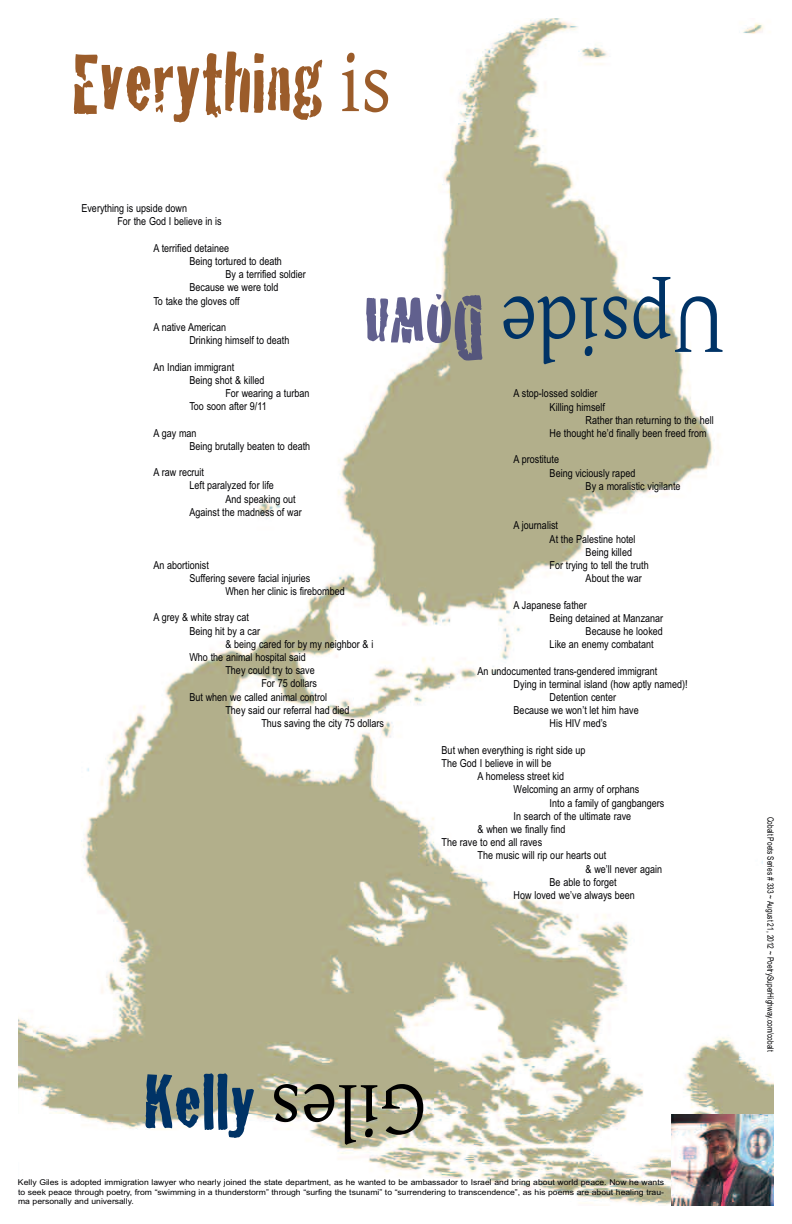
<style>
.page{position:relative;width:792px;height:1224px;background:#fff}
.page>*{position:absolute;margin:0;border:0;box-sizing:border-box;transform-origin:0 0}
.t1{font:88.2px "Cracked";color:#9b5c2a;scale:.9 1}
.t2{font:88.2px "Gentium";color:#036;scale:.9 1}
.t3{font:78.8px "Cracked";color:#036}
.t4{font:78.8px "Gentium";color:#000}
.t5{font:11px/13.2px "Arial Narrow";color:#000003}
.t6{font:8.8px "Arial Narrow";color:#000003;scale:.91 1}
.t7{font:8px/9.5px "Arial";color:#000003;text-align:justify;scale:1.08 1}
.s1{font-family:"Gentium"}
</style>
<div class="page">
<img style="left:18px;top:18px;width:756px;height:1188px">
<img style="left:391px;top:294px;width:91px;height:67px">
<h1 class="t1" style="left:72px;top:13px;width:357px">Everything <span class="s1">is</span></h1>
<p class="t5" style="left:117px;top:202px;width:106px;text-indent:-36px">Everything is upside down<br>For the God I believe in is</p>
<p class="t5" style="left:153px;top:241px;width:77px">A terrified detainee</p>
<p class="t5" style="left:189px;top:255px;width:94px">Being tortured to death</p>
<p class="t5" style="left:225px;top:268px;width:82px">By a terrified soldier</p>
<p class="t5" style="left:189px;top:281px;width:90px">Because we were told</p>
<p class="t5" style="left:153px;top:294px;width:88px">To take the gloves off</p>
<p class="t5" style="left:189px;top:321px;width:102px;text-indent:-36px">A native American<br>Drinking himself to death</p>
<p class="t5" style="left:153px;top:360px;width:82px">An Indian immigrant</p>
<p class="t5" style="left:189px;top:373px;width:76px">Being shot &amp; killed</p>
<p class="t5" style="left:225px;top:387px;width:85px">For wearing a turban</p>
<p class="t5" style="left:189px;top:400px;width:79px">Too soon after 9/11</p>
<p class="t5" style="left:189px;top:426px;width:122px;text-indent:-36px">A gay man<br>Being brutally beaten to death</p>
<p class="t5" style="left:153px;top:466px;width:52px">A raw recruit</p>
<p class="t5" style="left:189px;top:479px;width:86px">Left paralyzed for life</p>
<p class="t5" style="left:225px;top:492px;width:72px">And speaking out</p>
<p class="t5" style="left:189px;top:505px;width:114px">Against the madness of war</p>
<p class="t5" style="left:153px;top:558px;width:57px">An abortionist</p>
<p class="t5" style="left:189px;top:571px;width:122px">Suffering severe facial injuries</p>
<p class="t5" style="left:225px;top:585px;width:121px">When her clinic is firebombed</p>
<p class="t5" style="left:153px;top:611px;width:97px">A grey &amp; white stray cat</p>
<p class="t5" style="left:189px;top:624px;width:72px">Being hit by a car</p>
<p class="t5" style="left:225px;top:637px;width:149px">&amp; being cared for by my neighbor &amp; i</p>
<p class="t5" style="left:189px;top:651px;width:118px">Who the animal hospital said</p>
<p class="t5" style="left:225px;top:664px;width:91px">They could try to save</p>
<p class="t5" style="left:261px;top:677px;width:57px">For 75 dollars</p>
<p class="t5" style="left:189px;top:690px;width:139px">But when we called animal control</p>
<p class="t5" style="left:225px;top:703px;width:126px">They said our referral had died</p>
<p class="t5" style="left:261px;top:717px;width:124px">Thus saving the city 75 dollars</p>
<h1 class="t2" style="left:724px;top:380px;width:250px;rotate:-180deg">edi spU</h1>
<p class="t5" style="left:514px;top:387px;width:85px">A stop-lossed soldier</p>
<p class="t5" style="left:550px;top:400px;width:57px">Killing himself</p>
<p class="t5" style="left:586px;top:413px;width:130px">Rather than returning to the hell</p>
<p class="t5" style="left:550px;top:427px;width:158px">He thought he’d finally been freed from</p>
<p class="t5" style="left:514px;top:453px;width:47px">A prostitute</p>
<p class="t5" style="left:550px;top:466px;width:87px">Being viciously raped</p>
<p class="t5" style="left:586px;top:479px;width:97px">By a moralistic vigilante</p>
<p class="t5" style="left:514px;top:519px;width:46px">A journalist</p>
<p class="t5" style="left:550px;top:532px;width:88px">At the Palestine hotel</p>
<p class="t5" style="left:586px;top:545px;width:48px">Being killed</p>
<p class="t5" style="left:550px;top:559px;width:101px">For trying to tell the truth</p>
<p class="t5" style="left:586px;top:572px;width:58px">About the war</p>
<p class="t5" style="left:514px;top:598px;width:75px">A Japanese father</p>
<p class="t5" style="left:550px;top:611px;width:115px">Being detained at Manzanar</p>
<p class="t5" style="left:586px;top:625px;width:79px">Because he looked</p>
<p class="t5" style="left:550px;top:638px;width:106px">Like an enemy combatant</p>
<p class="t5" style="left:478px;top:664px;width:181px">An undocumented trans-gendered immigrant</p>
<p class="t5" style="left:514px;top:677px;width:175px">Dying in terminal island (how aptly named)!</p>
<p class="t5" style="left:550px;top:691px;width:68px">Detention center</p>
<p class="t5" style="left:514px;top:704px;width:127px">Because we won’t let him have</p>
<p class="t5" style="left:550px;top:717px;width:59px">His HIV med’s</p>
<p class="t5" style="left:442px;top:743px;width:145px">But when everything is right side up</p>
<p class="t5" style="left:442px;top:757px;width:111px">The God I believe in will be</p>
<p class="t5" style="left:478px;top:770px;width:88px">A homeless street kid</p>
<p class="t5" style="left:514px;top:783px;width:127px">Welcoming an army of orphans</p>
<p class="t5" style="left:550px;top:796px;width:116px">Into a family of gangbangers</p>
<p class="t5" style="left:514px;top:809px;width:119px">In search of the ultimate rave</p>
<p class="t5" style="left:478px;top:823px;width:89px">&amp; when we finally find</p>
<p class="t5" style="left:442px;top:836px;width:102px">The rave to end all raves</p>
<p class="t5" style="left:478px;top:849px;width:130px">The music will rip our hearts out</p>
<p class="t5" style="left:586px;top:862px;width:78px">&amp; we’ll never again</p>
<p class="t5" style="left:550px;top:875px;width:68px">Be able to forget</p>
<p class="t5" style="left:514px;top:889px;width:123px">How loved we’ve always been</p>
<h2 class="t3" style="left:144px;top:1040px;width:113px">Kelly</h2>
<h2 class="t4" style="left:426px;top:1158px;width:157px;rotate:-180deg">sel iG</h2>
<p class="t7" style="left:18px;top:1178px;width:600px">Kelly Giles is adopted immigration lawyer who nearly joined the state department, as he wanted to be ambassador to Israel and bring about world peace. Now he wants to seek peace through poetry, from “swimming in a thunderstorm” through “surfing the tsunami” to “surrendering to transcendence”, as his poems are about healing trau&shy;ma personally and universally.</p>
<p class="t6" style="left:776px;top:817px;width:260px;rotate:90deg">Cobalt Poets Series # 333 ~ August 21, 2012 ~ PoetrySuperHighway.com/cobalt</p>
</div>
